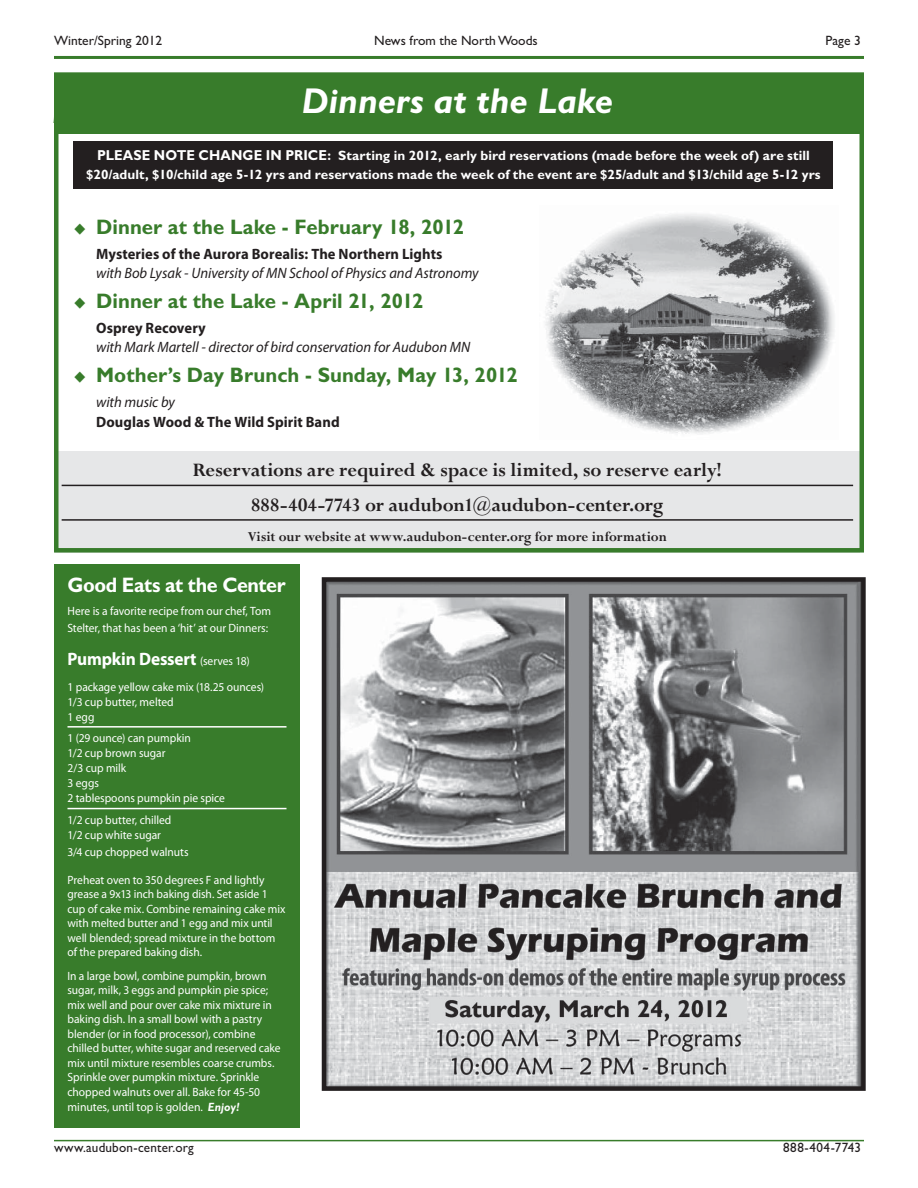
<style>
.page{position:relative;width:918px;height:1188px;background:#fff}
.page>*{position:absolute;margin:0;border:0;box-sizing:border-box;transform-origin:0 0}
.t1{font:italic 700 36px "Gill Sans";color:#fff}
.t2{font:700 21px/34.5px "Perpetua";color:#231f20;text-align:center}
.t3{font:700 21px "Gill Sans";color:#387c2b}
.t4{font:700 21px "Gill Sans";letter-spacing:-.02em;color:#fff;scale:.94 1}
.t5{font:700 18px "Myriad Pro";letter-spacing:-.01em;color:#fff;scale:.96 1}
.t6{font:italic 15px "Myriad Pro";color:#231f20}
.t7{font:700 15px "Myriad Pro";letter-spacing:.005em;color:#231f20}
.t8{font:700 15px "Perpetua";color:#231f20}
.t9{font:700 13.5px/19.5px "Gill Sans";letter-spacing:.005em;color:#fff;text-align:center}
.t10{font:13.5px "Gill Sans";color:#231f20}
.t11{font:13.5px "Gill Sans";letter-spacing:.03em;color:#231f20}
.t12{font:12px/14.5px "Myriad Pro";color:#fff;scale:.96 1}
.s1{font-size:14.4px}
.s2{font-weight:400;font-size:12px}
.s3{font-family:"Gill Sans";font-weight:700;font-style:italic}
</style>
<div class="page">
<hr style="left:54px;top:56px;width:810px;height:3px;background:#387c2b">
<hr style="left:54px;top:1140px;width:810px;height:1px;background:#387c2b">
<div style="left:55px;top:451px;width:805px;height:102px;background:#e6e7e8"></div>
<hr style="left:62px;top:485px;width:791px;height:1px;background:#231f20">
<hr style="left:62px;top:519px;width:791px;height:2px;background:#231f20">
<div style="left:54px;top:72px;width:810px;height:481px;border:4px solid #387c2b"></div>
<div style="left:55px;top:75px;width:805px;height:58px;background:#387c2b"></div>
<div style="left:54px;top:564px;width:246px;height:563px;background:#387c2b"></div>
<hr style="left:68px;top:726px;width:218px;height:2px;background:#fff">
<hr style="left:68px;top:808px;width:218px;height:1px;background:#fff">
<div style="left:74px;top:141px;width:759px;height:48px;background:#231f20"></div>
<img style="left:545px;top:213px;width:289px;height:221px">
<img style="left:327px;top:582px;width:534px;height:504px">
<div style="left:322px;top:577px;width:544px;height:514px;border:4px solid #231f20"></div>
<p class="t10" style="left:54px;top:36px;width:110px">Winter/Spring 2012</p>
<p class="t10" style="left:374px;top:36px;width:165px">News from the North Woods</p>
<p class="t10" style="left:826px;top:36px;width:37px">Page 3</p>
<h1 class="t1" style="left:302px;top:89px;width:313px">Dinners at the Lake</h1>
<p class="t9" style="left:86px;top:147px;width:736px"><span class="s1">PLEASE NOTE CHANGE IN PRICE:</span> Starting in 2012, early bird reservations (made before the week of) are still $20/adult, $10/child age 5-12 yrs and reservations made the week of the event are $25/adult and $13/child age 5-12 yrs</p>
<h2 class="t3" style="left:96px;top:219px;width:369px">Dinner at the Lake - February 18, 2012</h2>
<p class="t7" style="left:96px;top:248px;width:348px">Mysteries of the Aurora Borealis: The Northern Lights</p>
<p class="t6" style="left:96px;top:264px;width:384px">with Bob Lysak - University of MN School of Physics and Astronomy</p>
<h2 class="t3" style="left:96px;top:294px;width:329px">Dinner at the Lake - April 21, 2012</h2>
<p class="t7" style="left:96px;top:322px;width:111px">Osprey Recovery</p>
<p class="t6" style="left:96px;top:339px;width:376px">with Mark Martell - director of bird conservation for Audubon MN</p>
<h2 class="t3" style="left:96px;top:368px;width:423px">Mother’s Day Brunch - Sunday, May 13, 2012</h2>
<p class="t6" style="left:96px;top:393px;width:80px">with music by</p>
<p class="t7" style="left:96px;top:416px;width:245px">Douglas Wood &amp; The Wild Spirit Band</p>
<h2 class="t2" style="left:193px;top:455px;width:531px">Reservations are required &amp; space is limited, so reserve early!<br>888-404-7743 or audubon1@audubon-center.org</h2>
<p class="t8" style="left:248px;top:531px;width:421px">Visit our website at www.audubon-center.org for more information</p>
<h2 class="t4" style="left:68px;top:578px;width:233px">Good Eats at the Center</h2>
<p class="t12" style="left:68px;top:604px;width:214px;line-height:16.5px">Here is a favorite recipe from our chef, Tom<br>Stelter, that has been a ‘hit’ at our Dinners:</p>
<h3 class="t5" style="left:68px;top:652px;width:191px">Pumpkin Dessert <span class="s2">(serves 18)</span></h3>
<p class="t12" style="left:68px;top:680px;width:206px;line-height:15px">1 package yellow cake mix (18.25 ounces)<br>1/3 cup butter, melted<br>1 egg</p>
<p class="t12" style="left:68px;top:732px;width:166px;line-height:15px">1 (29 ounce) can pumpkin<br>1/2 cup brown sugar<br>2/3 cup milk<br>3 eggs<br>2 tablespoons pumpkin pie spice</p>
<p class="t12" style="left:68px;top:813px;width:110px;line-height:15px">1/2 cup butter, chilled<br>1/2 cup white sugar</p>
<p class="t12" style="left:68px;top:845px;width:128px">3/4 cup chopped walnuts</p>
<p class="t12" style="left:68px;top:873px;width:229px">Preheat oven to 350 degrees F and lightly grease a 9x13 inch baking dish. Set aside 1 cup of cake mix. Combine remaining cake mix with melted butter and 1 egg and mix until well blended; spread mixture in the bottom of the prepared baking dish.</p>
<p class="t12" style="left:68px;top:969px;width:224px">In a large bowl, combine pumpkin, brown sugar, milk, 3 eggs and pumpkin pie spice; mix well and pour over cake mix mixture in baking dish. In a small bowl with a pastry blender (or in food processor), combine chilled butter, white sugar and reserved cake mix until mixture resembles coarse crumbs.<br>Sprinkle over pumpkin mixture. Sprinkle chopped walnuts over all. Bake for 45-50 minutes, until top is golden. <span class="s3">Enjoy!</span></p>
<p class="t10" style="left:54px;top:1143px;width:141px">www.audubon-center.org</p>
<p class="t11" style="left:783px;top:1143px;width:79px">888-404-7743</p>
</div>
